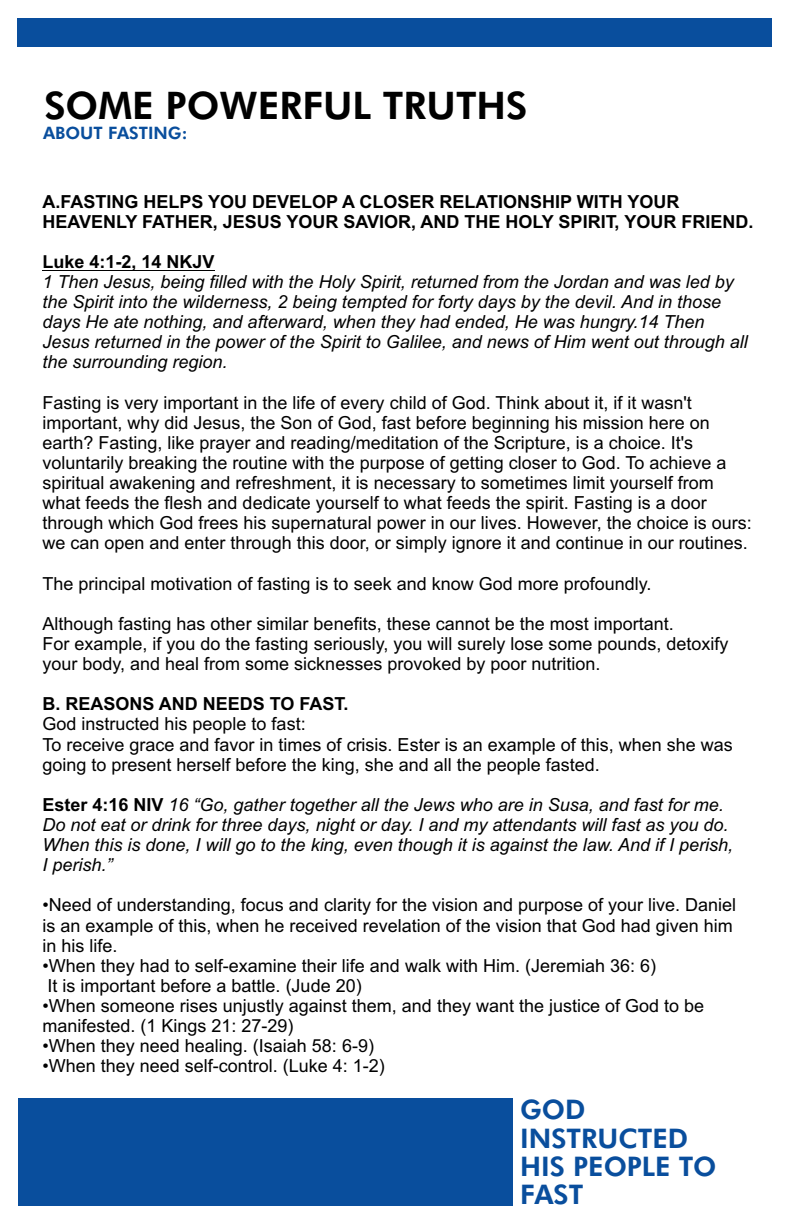
<style>
.page{position:relative;width:792px;height:1224px;background:#fff}
.page>*{position:absolute;margin:0;border:0;box-sizing:border-box;transform-origin:0 0}
.t1{font:800 38px "Futura BT";color:#000}
.t2{font:800 27px/28.2px "Futura BT";color:#094e9d}
.t3{font:18px/20.2px "Arial";color:#000}
.t4{font:italic 18px/20.2px "Arial";color:#000}
.t5{font:700 18px/20.2px "Arial";color:#000}
.t6{font:800 17.2px "Futura BT";color:#094e9d}
.s1{font-weight:700;font-style:normal}
</style>
<div class="page">
<div style="left:17px;top:18px;width:755px;height:29px;background:#094e9d"></div>
<hr style="left:43px;top:270px;width:172px;height:1px;background:#000">
<div style="left:18px;top:1098px;width:494px;height:108px;background:#094e9d"></div>
<h1 class="t1" style="left:44px;top:90px;width:485px">SOME POWERFUL TRUTHS</h1>
<p class="t6" style="left:43px;top:126px;width:146px">ABOUT FASTING:</p>
<p class="t5" style="left:43px;top:193px;width:712px">A.FASTING HELPS YOU DEVELOP A CLOSER RELATIONSHIP WITH YOUR<br>HEAVENLY FATHER, JESUS YOUR SAVIOR, AND THE HOLY SPIRIT, YOUR FRIEND.</p>
<p class="t5" style="left:43px;top:253px;width:174px">Luke 4:1-2, 14 NKJV</p>
<p class="t4" style="left:43px;top:273px;width:707px">1 Then Jesus, being filled with the Holy Spirit, returned from the Jordan and was led by the Spirit into the wilderness, 2 being tempted for forty days by the devil. And in those days He ate nothing, and afterward, when they had ended, He was hungry.14 Then Jesus returned in the power of the Spirit to Galilee, and news of Him went out through all the surrounding region.</p>
<p class="t3" style="left:43px;top:394px;width:711px">Fasting is very important in the life of every child of God. Think about it, if it wasn't important, why did Jesus, the Son of God, fast before beginning his mission here on earth? Fasting, like prayer and reading/meditation of the Scripture, is a choice. It's voluntarily breaking the routine with the purpose of getting closer to God. To achieve a spiritual awakening and refreshment, it is necessary to sometimes limit yourself from what feeds the flesh and dedicate yourself to what feeds the spirit. Fasting is a door through which God frees his supernatural power in our lives. However, the choice is ours: we can open and enter through this door, or simply ignore it and continue in our routines.</p>
<p class="t3" style="left:43px;top:575px;width:610px">The principal motivation of fasting is to seek and know God more profoundly.</p>
<p class="t3" style="left:43px;top:615px;width:687px">Although fasting has other similar benefits, these cannot be the most important.<br>For example, if you do the fasting seriously, you will surely lose some pounds, detoxify your body, and heal from some sicknesses provoked by poor nutrition.</p>
<p class="t5" style="left:43px;top:696px;width:308px">B. REASONS AND NEEDS TO FAST.</p>
<p class="t3" style="left:43px;top:716px;width:692px">God instructed his people to fast:<br>To receive grace and favor in times of crisis. Ester is an example of this, when she was going to present herself before the king, she and all the people fasted.</p>
<p class="t4" style="left:43px;top:796px;width:692px"><span class="s1">Ester 4:16 NIV</span> 16 “Go, gather together all the Jews who are in Susa, and fast for me.<br>Do not eat or drink for three days, night or day. I and my attendants will fast as you do.<br>When this is done, I will go to the king, even though it is against the law. And if I perish, I perish.”</p>
<p class="t3" style="left:43px;top:897px;width:695px">•Need of understanding, focus and clarity for the vision and purpose of your live. Daniel is an example of this, when he received revelation of the vision that God had given him in his life.</p>
<p class="t3" style="left:43px;top:957px;width:615px">•When they had to self-examine their life and walk with Him. (Jeremiah 36: 6)<br>It is important before a battle. (Jude 20)</p>
<p class="t3" style="left:43px;top:997px;width:663px">•When someone rises unjustly against them, and they want the justice of God to be manifested. (1 Kings 21: 27-29)</p>
<p class="t3" style="left:43px;top:1037px;width:333px">•When they need healing. (Isaiah 58: 6-9)</p>
<p class="t3" style="left:43px;top:1058px;width:344px">•When they need self-control. (Luke 4: 1-2)</p>
<h2 class="t2" style="left:520px;top:1098px;width:198px">GOD<br>INSTRUCTED<br>HIS PEOPLE TO<br>FAST</h2>
</div>
